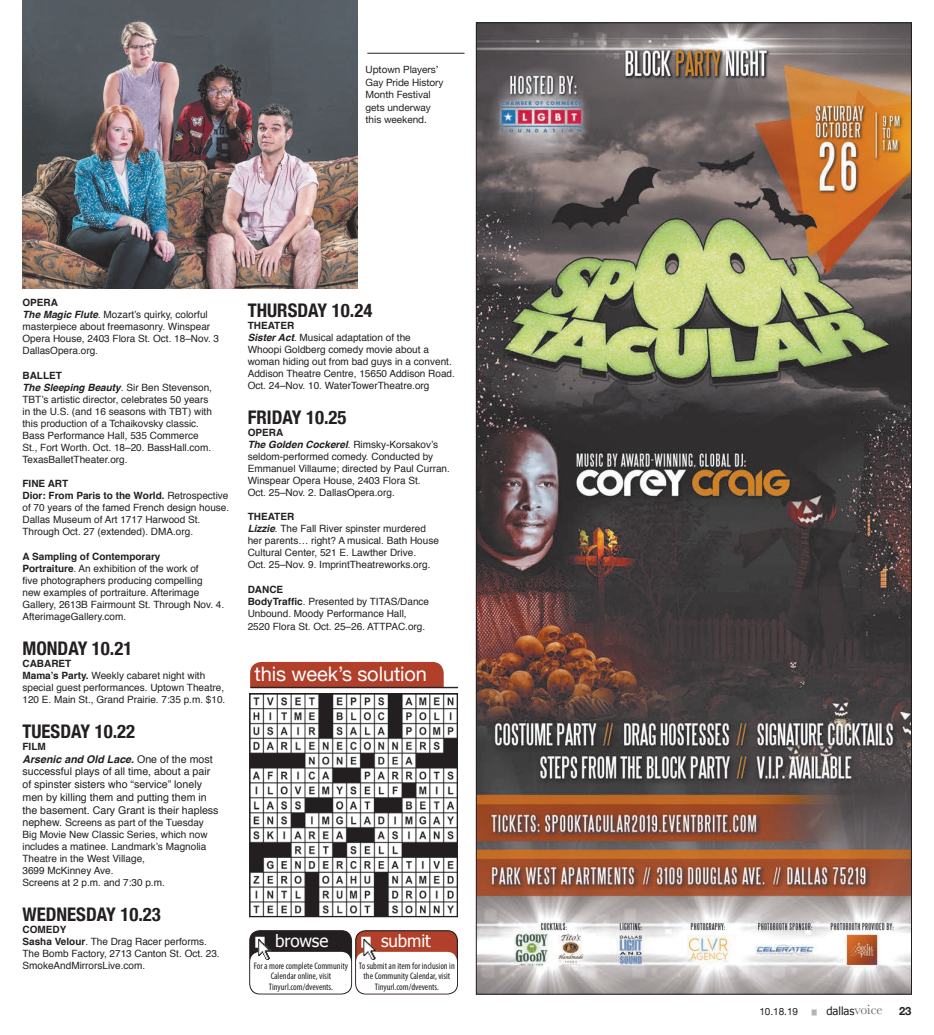
<style>
.page{position:relative;width:934px;height:1035px;background:#fff}
.page>*{position:absolute;margin:0;border:0;box-sizing:border-box;transform-origin:0 0}
.t1{font:20px "Helvetica Neue";letter-spacing:-.005em;color:#fff}
.t2{font:700 condensed 18.75px "Helvetica Neue";color:#231f20}
.t3{font:17px "Tahoma";letter-spacing:-.005em;color:#fff}
.t4{font:11.25px "Tahoma";letter-spacing:-.005em;color:#231f20}
.t5{font:700 11.25px "Helvetica Neue";color:#231f20}
.t6{font:10.62px/12.8px "Helvetica";color:#231f20}
.t7{font:10px/12px "Helvetica";color:#231f20}
.t8{font:10px/12.5px "Helvetica Neue";letter-spacing:-.005em;color:#231f20}
.t9{font:700 10px "Helvetica";color:#231f20}
.t10{font:condensed 9.5px/10.4px "Myriad Pro";color:#231f20;text-align:center}
.t11{font:5px "Helvetica Neue";color:#b2b3b7}
.s1{font-weight:700}
.s2{font-weight:700;font-style:italic}
.s3{font-size:10.62px}
.s4{font-family:"Helvetica Neue";font-weight:700;font-size:9.25px}
.s5{font-family:"Baskerville";font-size:13.75px;color:#6c6d70}
</style>
<div class="page">
<div style="left:250px;top:931px;width:101px;height:63px;background:#231f20;border-radius:10px"></div>
<div style="left:249px;top:930px;width:103px;height:64px;border:1px solid #231f20;border-radius:10px"></div>
<div style="left:250px;top:952px;width:101px;height:42px;background:#fff;border-radius:10px"></div>
<img style="left:254px;top:939px;width:20px;height:21px">
<div style="left:356px;top:931px;width:101px;height:63px;background:#b23f29;border-radius:10px"></div>
<div style="left:355px;top:930px;width:103px;height:64px;border:1px solid #231f20;border-radius:10px"></div>
<div style="left:356px;top:952px;width:101px;height:42px;background:#fff;border-radius:10px"></div>
<img style="left:360px;top:939px;width:20px;height:21px">
<img style="left:251px;top:695px;width:205px;height:220px">
<div style="left:249px;top:693px;width:209px;height:224px;border:1px solid #231f20"></div>
<div style="left:250px;top:662px;width:194px;height:25px;background:#b23f29"></div>
<hr style="left:250px;top:687px;width:208px;height:1px;background:#231f20">
<hr style="left:250px;top:688px;width:208px;height:1px;background:#231f20">
<img style="left:478px;top:24px;width:432px;height:968px">
<img style="left:22px;top:0;width:335px;height:289px">
<hr style="left:367px;top:53px;width:97px;height:1px;background:#231f20">
<p class="t8" style="left:365px;top:64px;width:80px">Uptown Players’<br>Gay Pride History<br>Month Festival gets underway this weekend.</p>
<p class="t7" style="left:22px;top:297px;width:198px"><span class="s1">OPERA<br></span><span class="s2">The Magic Flute</span>. Mozart’s quirky, colorful masterpiece about freemasonry. Winspear<br>Opera House, 2403 Flora St. Oct. 18–Nov. 3<br>DallasOpera.org.</p>
<p class="t7" style="left:22px;top:370px;width:191px"><span class="s1">BALLET<br></span><span class="s2">The Sleeping Beauty</span>. Sir Ben Stevenson, TBT’s artistic director, celebrates 50 years in the U.S. (and 16 seasons with TBT) with this production of a Tchaikovsky classic.<br>Bass Performance Hall, 535 Commerce St., Fort Worth. Oct. 18–20. BassHall.com.<br>TexasBalletTheater.org.</p>
<p class="t7" style="left:22px;top:478px;width:208px"><span class="s1">FINE ART<br>Dior: From Paris to the World.</span> Retrospective of 70 years of the famed French design house.<br>Dallas Museum of Art 1717 Harwood St.<br>Through Oct. 27 (extended). DMA.org.</p>
<p class="t7" style="left:22px;top:551px;width:203px"><span class="s1">A Sampling of Contemporary<br>Portraiture</span>. An exhibition of the work of<br>five photographers producing compelling<br>new examples of portraiture. Afterimage Gallery, 2613B Fairmount St. Through Nov. 4.<br>AfterimageGallery.com.</p>
<h2 class="t2" style="left:22px;top:633px;width:111px">MONDAY 10.21</h2>
<p class="t7" style="left:22px;top:658px;width:204px"><span class="s1">CABARET<br>Mama’s Party.</span> Weekly cabaret night with special guest performances. Uptown Theatre, 120 E. Main St., Grand Prairie. 7:35 p.m. $10.</p>
<h2 class="t2" style="left:22px;top:716px;width:114px">TUESDAY 10.22</h2>
<p class="t9" style="left:22px;top:738px;width:25px">FILM</p>
<p class="t6" style="left:22px;top:753px;width:198px"><span class="s2">Arsenic and Old Lace.</span> One of the most successful plays of all time, about a pair of spinster sisters who “service” lonely men by killing them and putting them in the basement. Cary Grant is their hapless</p>
<p class="t7" style="left:22px;top:817px;width:187px"><span class="s3">nephew. S</span>creens as part of the Tuesday<br>Big Movie New Classic Series, which now includes a matinee. Landmark’s Magnolia<br>Theatre in the West Village,<br>3699 McKinney Ave.<br>Screens at 2 p.m. and 7:30 p.m.</p>
<h2 class="t2" style="left:22px;top:899px;width:140px">WEDNESDAY 10.23</h2>
<p class="t7" style="left:22px;top:924px;width:199px"><span class="s1">COMEDY<br>Sasha Velour</span>. The Drag Racer performs.<br>The Bomb Factory, 2713 Canton St. Oct. 23.<br>SmokeAndMirrorsLive.com.</p>
<h2 class="t2" style="left:248px;top:295px;width:126px">THURSDAY 10.24</h2>
<p class="t7" style="left:248px;top:320px;width:209px"><span class="s1">THEATER<br></span><span class="s2">Sister Act</span>. Musical adaptation of the<br>Whoopi Goldberg comedy movie about a woman hiding out from bad guys in a convent.<br>Addison Theatre Centre, 15650 Addison Road.<br>Oct. 24–Nov. 10. WaterTowerTheatre.org</p>
<h2 class="t2" style="left:248px;top:402px;width:100px">FRIDAY 10.25</h2>
<p class="t7" style="left:248px;top:427px;width:204px"><span class="s1">OPERA<br></span><span class="s2">The Golden Cockerel</span>. Rimsky-Korsakov’s seldom-performed comedy. Conducted by Emmanuel Villaume; directed by Paul Curran.<br>Winspear Opera House, 2403 Flora St.<br>Oct. 25–Nov. 2. DallasOpera.org.</p>
<p class="t7" style="left:248px;top:511px;width:193px"><span class="s1">THEATER<br></span><span class="s2">Lizzie</span>. The Fall River spinster murdered her parents… right? A musical. Bath House Cultural Center, 521 E. Lawther Drive.<br>Oct. 25–Nov. 9. ImprintTheatreworks.org.</p>
<p class="t7" style="left:248px;top:583px;width:183px"><span class="s1">DANCE<br>BodyTraffic</span>. Presented by TITAS/Dance<br>Unbound. Moody Performance Hall,<br>2520 Flora St. Oct. 25–26. ATTPAC.org.</p>
<h1 class="t1" style="left:254px;top:659px;width:174px">this week’s solution</h1>
<h3 class="t3" style="left:255px;top:930px;width:74px"><span class="s4">█</span> browse</h3>
<p class="t10" style="left:254px;top:961px;width:96px">For a more complete Community<br>Calendar online, visit<br>Tinyurl.com/dvevents.</p>
<h3 class="t3" style="left:361px;top:930px;width:71px"><span class="s4">█</span> submit</h3>
<p class="t10" style="left:359px;top:961px;width:97px">To submit an item for inclusion in the Community Calendar, visit<br>Tinyurl.com/dvevents.</p>
<p class="t8" style="left:759px;top:1006px;width:40px">10.18.19</p>
<p class="t11" style="left:812px;top:1008px;width:6px">█</p>
<p class="t4" style="left:826px;top:1003px;width:58px">dallas<span class="s5">voice</span></p>
<p class="t5" style="left:899px;top:1002px;width:14px">23</p>
</div>
